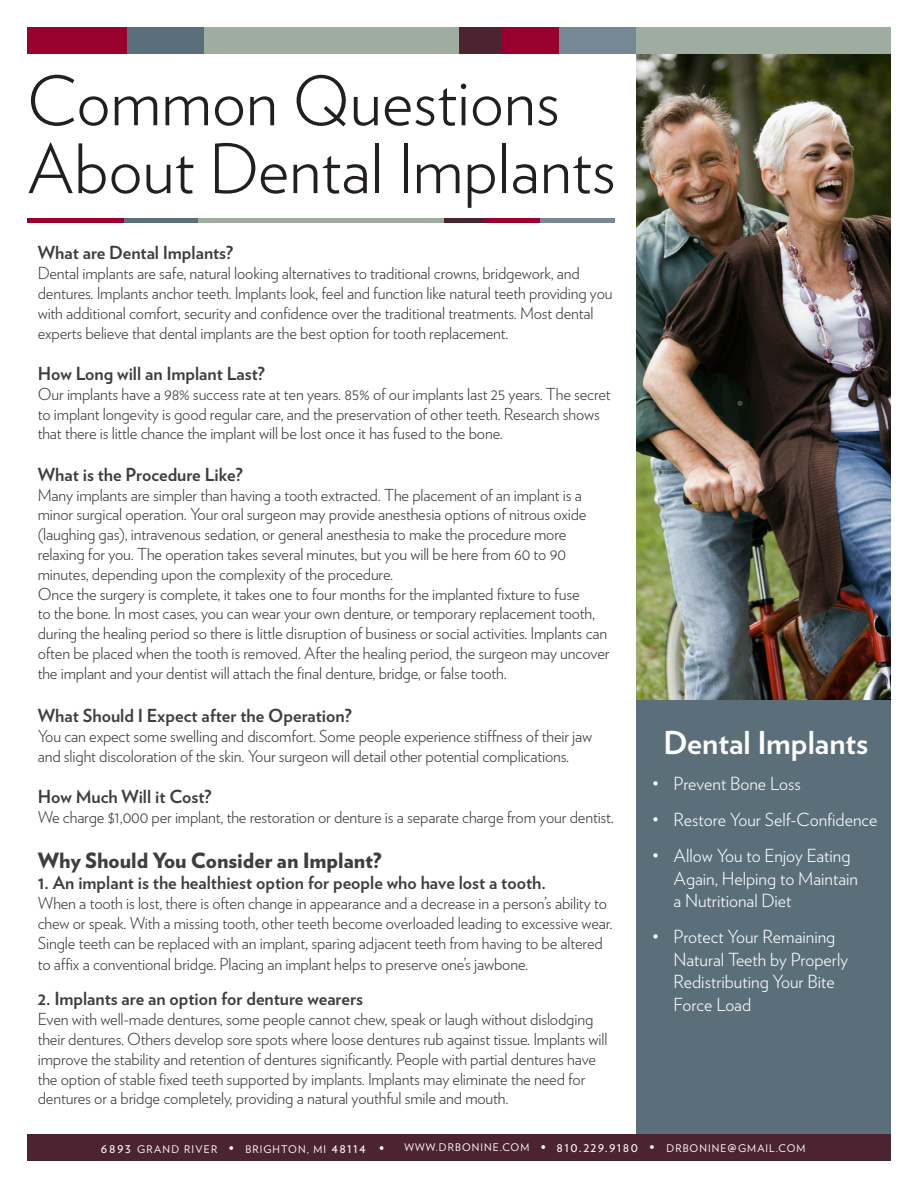
<style>
.page{position:relative;width:918px;height:1188px;background:#fff}
.page>*{position:absolute;margin:0;border:0;box-sizing:border-box;transform-origin:0 0}
.t1{font:300 67.8px "Verlag";color:#231f20}
.t2{font:700 31.5px "Verlag";color:#fff}
.t3{font:900 21px "Verlag";color:#3e3e3f}
.t4{font:700 18px "Verlag";color:#3e3e3f}
.t5{font:300 18px/22.5px "Verlag";color:#fff}
.t6{font:300 16.5px/19.8px "Verlag";letter-spacing:-.01em;color:#3e3e3f}
.t7{font:13.5px "Verlag";letter-spacing:.1em;color:#fff}
.t8{font:10.5px "Verlag";letter-spacing:.1em;color:#fff}
.s1{color:#231f20}
.s2{font-size:13.5px}
</style>
<div class="page">
<img style="left:637px;top:54px;width:254px;height:646px">
<div style="left:636px;top:700px;width:255px;height:441px;background:#5b6f7b"></div>
<div style="left:27px;top:1134px;width:864px;height:27px;background:#4b2331"></div>
<div style="left:27px;top:27px;width:100px;height:27px;background:#98012d"></div>
<div style="left:501px;top:27px;width:58px;height:27px;background:#98012d"></div>
<div style="left:127px;top:27px;width:78px;height:27px;background:#5b6f7b"></div>
<div style="left:559px;top:27px;width:77px;height:27px;background:#758893"></div>
<div style="left:459px;top:27px;width:43px;height:27px;background:#4b2331"></div>
<div style="left:205px;top:27px;width:254px;height:27px;background:#9ead9f"></div>
<div style="left:636px;top:27px;width:255px;height:27px;background:#9ead9f"></div>
<div style="left:27px;top:218px;width:97px;height:5px;background:#98012d"></div>
<div style="left:484px;top:218px;width:56px;height:5px;background:#98012d"></div>
<div style="left:124px;top:218px;width:75px;height:5px;background:#5b6f7b"></div>
<div style="left:540px;top:218px;width:75px;height:5px;background:#758893"></div>
<div style="left:444px;top:218px;width:41px;height:5px;background:#4b2331"></div>
<div style="left:198px;top:218px;width:246px;height:5px;background:#9ead9f"></div>
<p class="t1" style="left:27px;top:51px;width:535px">Common Questions</p>
<p class="t1" style="left:27px;top:119px;width:590px">About Dental Implants</p>
<p class="t4" style="left:38px;top:239px;width:197px">What are Dental Implants?</p>
<p class="t6" style="left:38px;top:262px;width:576px">Dental implants are safe, natural looking alternatives to traditional crowns, bridgework, and dentures. Implants anchor teeth. Implants look, feel and function like natural teeth providing you with additional comfort, security and confidence over the traditional treatments. Most dental experts believe that dental implants are the best option for tooth replacement.</p>
<p class="t4" style="left:38px;top:359px;width:229px">How Long will an Implant Last?</p>
<p class="t6" style="left:38px;top:383px;width:574px">Our implants have a 98% success rate at ten years. 85% of our implants last 25 years. The secret to implant longevity is good regular care, and the preservation of other teeth. Research shows that there is little chance the implant will be lost once it has fused to the bone.</p>
<p class="t4" style="left:38px;top:460px;width:207px">What is the Procedure Like?</p>
<p class="t6" style="left:38px;top:484px;width:550px">Many implants are simpler than having a tooth extracted. The placement of an implant is a minor surgical operation. Your oral surgeon may provide anesthesia options of nitrous oxide (laughing gas), intravenous sedation, or general anesthesia to make the procedure more relaxing for you. The operation takes several minutes, but you will be here from 60 to 90 minutes, depending upon the complexity of the procedure.</p>
<p class="t6" style="left:38px;top:583px;width:573px">Once the surgery is complete, it takes one to four months for the implanted fixture to fuse<br>to the bone. In most cases, you can wear your own denture, or temporary replacement tooth, during the healing period so there is little disruption of business or social activities. Implants can often be placed when the tooth is removed. After the healing period, the surgeon may uncover the implant and your dentist will attach the final denture, bridge, or false tooth.</p>
<p class="t4" style="left:38px;top:701px;width:315px">What Should I Expect after the Operation?</p>
<p class="t6" style="left:38px;top:725px;width:556px">You can expect some swelling and discomfort. Some people experience stiffness of their jaw and slight discoloration of the skin. Your surgeon will detail other potential complications.</p>
<p class="t4" style="left:38px;top:782px;width:175px">How Much Will it Cost?</p>
<p class="t6" style="left:38px;top:806px;width:578px">We charge $1,000 per implant, the restoration or denture is a separate charge from your dentist<span class="s1">.</span></p>
<p class="t3" style="left:38px;top:843px;width:345px">Why Should You Consider an Implant?</p>
<p class="t4" style="left:38px;top:869px;width:510px">1. An implant is the healthiest option for people who have lost a tooth.</p>
<p class="t6" style="left:38px;top:892px;width:576px">When a tooth is lost, there is often change in appearance and a decrease in a person’s ability to chew or speak. With a missing tooth, other teeth become overloaded leading to excessive wear.<br>Single teeth can be replaced with an implant, sparing adjacent teeth from having to be altered</p>
<p class="t6" style="left:38px;top:954px;width:492px">to affix a conventional bridge. Placing an implant helps to preserve one’s jawbone.</p>
<p class="t4" style="left:38px;top:985px;width:327px">2. Implants are an option for denture wearers</p>
<p class="t6" style="left:38px;top:1009px;width:571px">Even with well-made dentures, some people cannot chew, speak or laugh without dislodging their dentures. Others develop sore spots where loose dentures rub against tissue. Implants will improve the stability and retention of dentures significantly. People with partial dentures have the option of stable fixed teeth supported by implants. Implants may eliminate the need for dentures or a bridge completely, providing a natural youthful smile and mouth.</p>
<p class="t2" style="left:664px;top:718px;width:206px">Dental Implants</p>
<p class="t5" style="left:653px;top:771px;width:150px">• Prevent Bone Loss</p>
<p class="t5" style="left:653px;top:807px;width:226px">• Restore Your Self-Confidence</p>
<p class="t5" style="left:674px;top:843px;width:186px;text-indent:-21px">• Allow You to Enjoy Eating<br>Again, Helping to Maintain a Nutritional Diet</p>
<p class="t5" style="left:674px;top:924px;width:176px;text-indent:-21px">• Protect Your Remaining<br>Natural Teeth by Properly<br>Redistributing Your Bite<br>Force Load</p>
<p class="t8" style="left:101px;top:1141px;width:285px"><span class="s2">6893</span> GRAND RIVER <span class="s2">•</span> BRIGHTON, MI <span class="s2">48114 •</span></p>
<p class="t8" style="left:405px;top:1140px;width:126px">WWW.DRBONINE.COM</p>
<p class="t7" style="left:541px;top:1137px;width:7px">•</p>
<p class="t7" style="left:557px;top:1137px;width:83px">810.229.9180</p>
<p class="t7" style="left:650px;top:1137px;width:7px">•</p>
<p class="t8" style="left:667px;top:1141px;width:141px">DRBONINE<span class="s2">@</span>GMAIL.COM</p>
</div>
